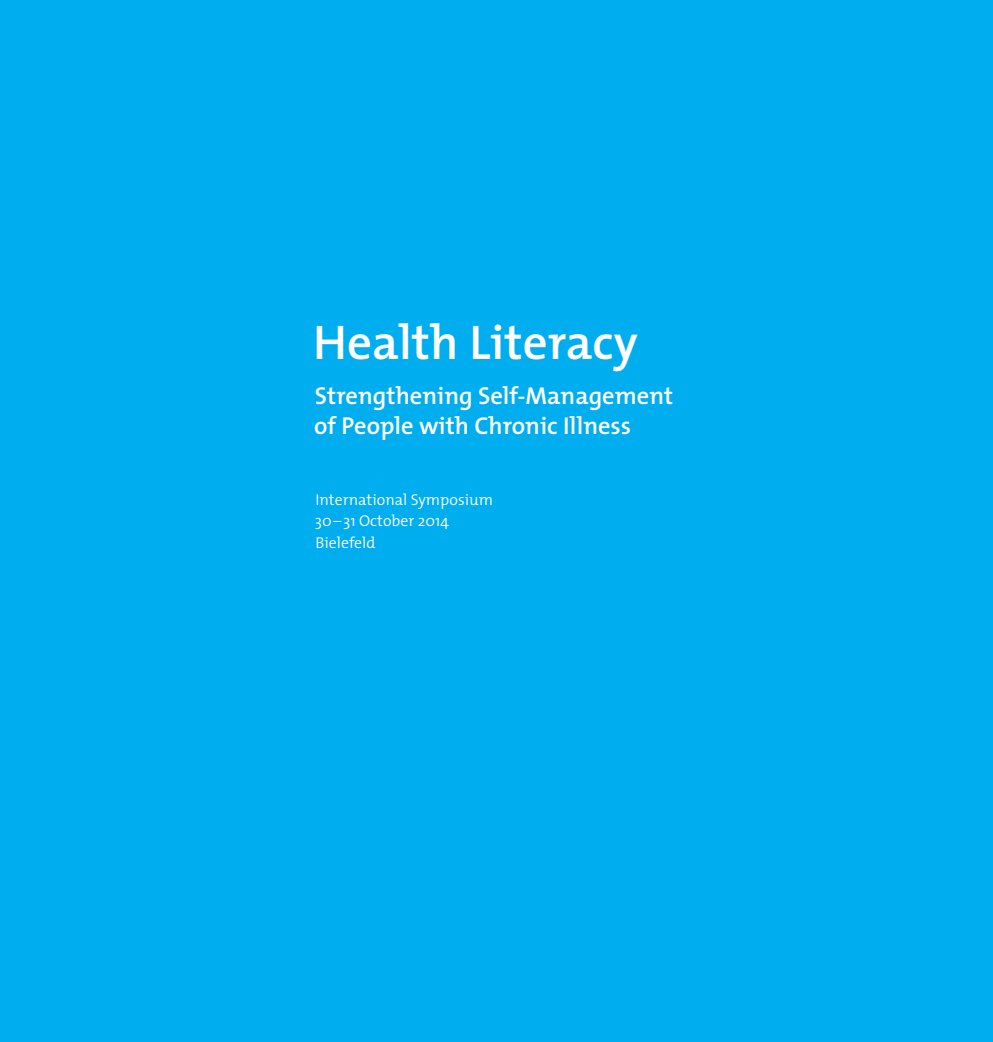
<style>
.page{position:relative;width:993px;height:1042px;background:#fff}
.page>*{position:absolute;margin:0;border:0;box-sizing:border-box;transform-origin:0 0}
.t1{font:600 49px "The Mix";color:#fff}
.t2{font:600 24.5px/29.8px "The Mix";color:#fff}
.t3{font:300 15.75px/21.9px "The Mix";color:#fff}
</style>
<div class="page">
<div style="left:0;top:0;width:992px;height:1042px;background:#00aeef"></div>
<h1 class="t1" style="left:313px;top:302px;width:326px">Health Literacy</h1>
<p class="t2" style="left:314px;top:380px;width:360px">Strengthening Self-Management of People with Chronic Illness</p>
<p class="t3" style="left:315px;top:488px;width:180px">International Symposium<br>30–31 October 2014<br>Bielefeld</p>
</div>
